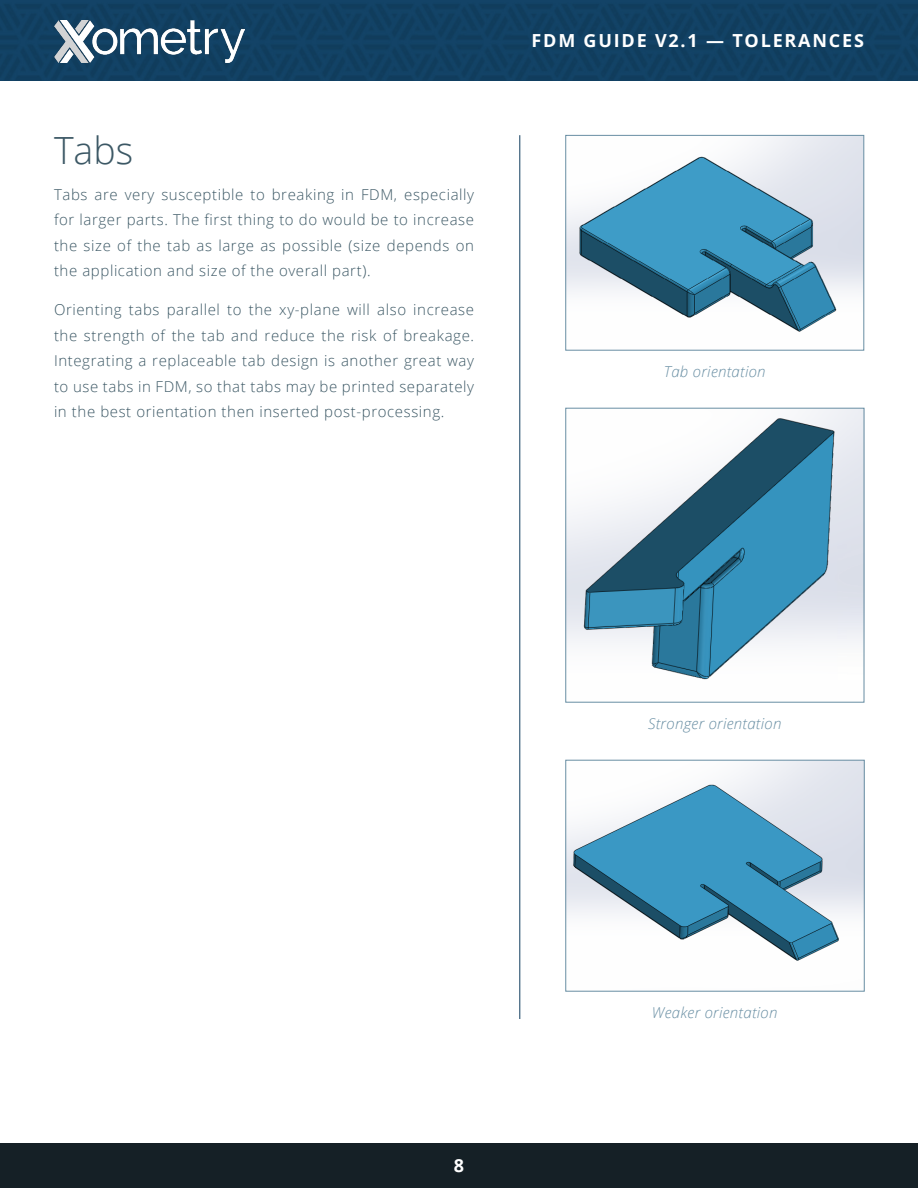
<style>
.page{position:relative;width:918px;height:1188px;background:#fff}
.page>*{position:absolute;margin:0;border:0;box-sizing:border-box;transform-origin:0 0}
.t1{font:300 37.5px "Open Sans";color:#3c5865}
.t2{font:700 18px "Open Sans";letter-spacing:.1em;color:#fff}
.t3{font:300 15px/25.5px "Open Sans";letter-spacing:.04em;color:#3c5865;text-align:justify}
.t4{font:italic 300 15px "Open Sans";letter-spacing:.02em;color:#688ea3}
</style>
<div class="page">
<div style="left:0;top:1143px;width:918px;height:45px;background:#152026"></div>
<hr style="left:520px;top:135px;width:1px;height:884px;background:#103c5d">
<div style="left:0;top:0;width:918px;height:81px;background:#124163"></div>
<img style="left:54px;top:20px;width:190px;height:43px">
<img style="left:568px;top:137px;width:294px;height:195px">
<div style="left:566px;top:135px;width:298px;height:215px;border:1px solid #688ea3"></div>
<img style="left:568px;top:410px;width:294px;height:270px">
<div style="left:566px;top:408px;width:298px;height:294px;border:1px solid #688ea3"></div>
<img style="left:568px;top:762px;width:294px;height:199px">
<h1 class="t1" style="left:54px;top:125px;width:81px">Tabs</h1>
<p class="t3" style="left:54px;top:181px;width:422px">Tabs are very susceptible to breaking in FDM, especially for larger parts. The first thing to do would be to increase the size of the tab as large as possible (size depends on the application and size of the overall part).</p>
<p class="t3" style="left:54px;top:297px;width:422px">Orienting tabs parallel to the xy-plane will also increase the strength of the tab and reduce the risk of breakage.<br>Integrating a replaceable tab design is another great way to use tabs in FDM, so that tabs may be printed separately in the best orientation then inserted post-processing.</p>
<p class="t2" style="left:532px;top:28px;width:334px">FDM GUIDE V2.1 — TOLERANCES</p>
<p class="t4" style="left:664px;top:361px;width:103px">Tab orientation</p>
<p class="t2" style="left:454px;top:1153px;width:12px">8</p>
<p class="t4" style="left:648px;top:713px;width:135px">Stronger orientation</p>
<p class="t4" style="left:652px;top:1002px;width:127px">Weaker orientation</p>
</div>
